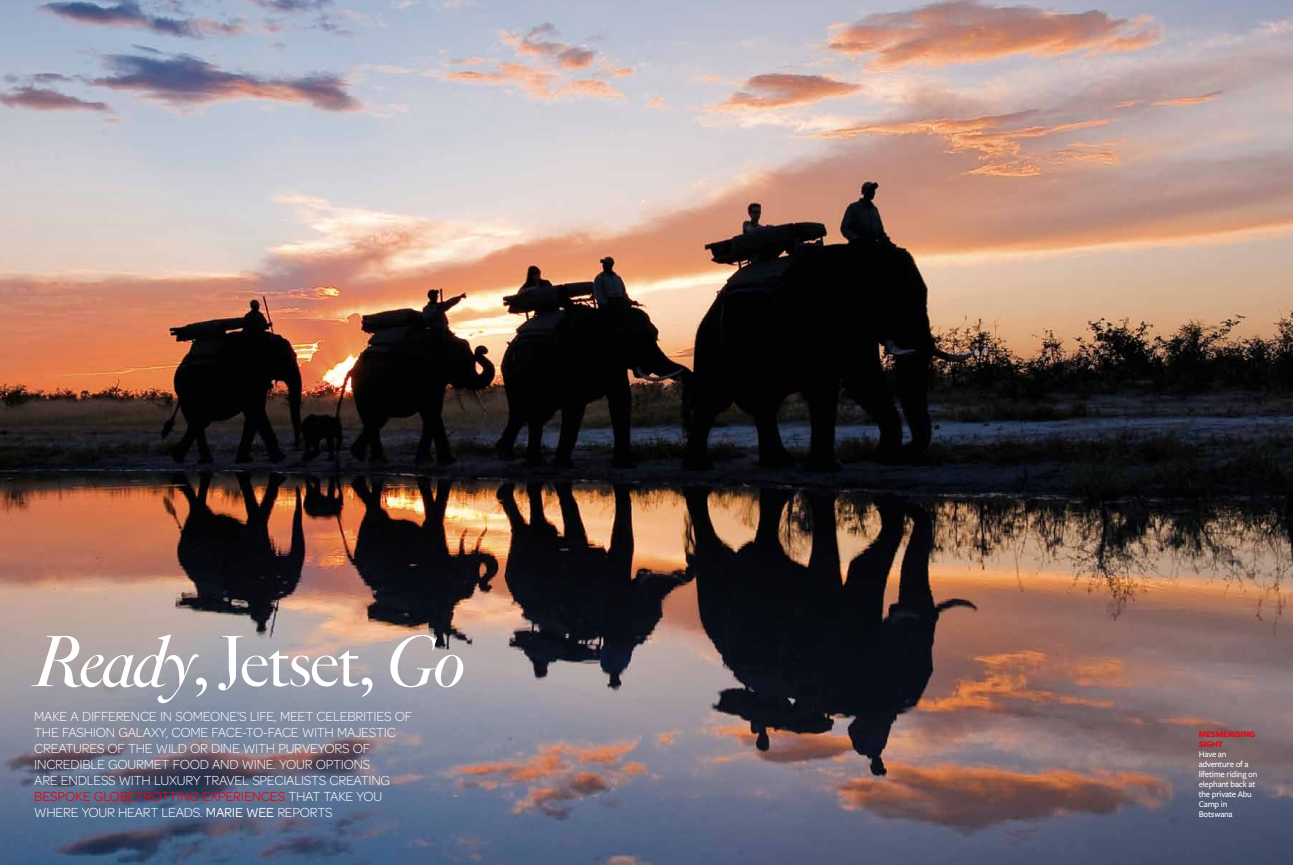
<style>
.page{position:relative;width:1293px;height:865px;background:#fff}
.page>*{position:absolute;margin:0;border:0;box-sizing:border-box;transform-origin:0 0}
.t1{font:75px "Corundum Display";letter-spacing:-.02em;color:#fff}
.t2{font:300 14px/16px "Omnes";letter-spacing:-.02em;color:#fff}
.t3{font:500 9px/10px "Freight Sans";letter-spacing:-.025em;color:#fff}
.t4{font:9px/10px "Freight Sans Bold SC";letter-spacing:-.025em;color:#e30613}
.s1{font-style:italic}
.s2{font-weight:400;color:#e30613}
.s3{font-weight:400}
</style>
<div class="page">
<img style="left:0;top:0;width:1293px;height:865px">
<h1 class="t1" style="left:34px;top:617px;width:432px"><span class="s1">Ready</span>, Jetset, <span class="s1">Go</span></h1>
<p class="t2" style="left:34px;top:708px;width:379px">MAKE A DIFFERENCE IN SOMEONE’S LIFE, M EET CELEBRITIES OF THE FASHION GALAXY, COME FACE-TO-FACE WITH MAJESTIC CREATURES OF THE WILD OR DINE WITH PURVEYORS OF INCREDIBLE GOURMET FOOD AND WINE. YOUR OPTIONS<br>ARE ENDLESS WITH LUXURY TRAVEL SPECIALISTS CREATING <span class="s2">BESPOKE GLOBETROTTING EXPERIENCES</span> THAT TAKE YOU WHERE YOUR HEART LEADS. <span class="s3">MARIE WEE</span> REPORTS</p>
<p class="t4" style="left:1198px;top:729px;width:58px">MESMERISING<br>SIGHT</p>
<p class="t3" style="left:1198px;top:749px;width:60px">Have an adventure of a lifetime riding on elephant back at the private Abu<br>Camp in<br>Botswana</p>
</div>
